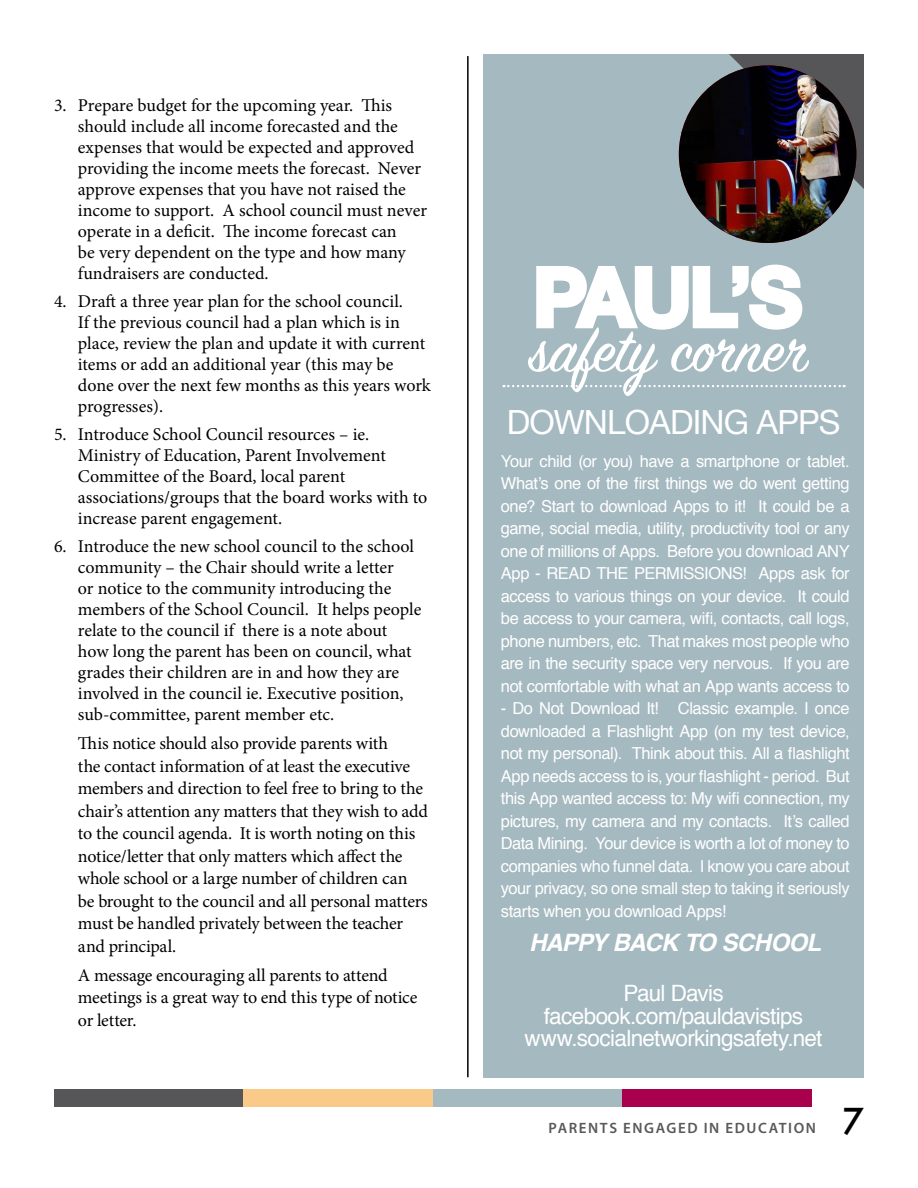
<style>
.page{position:relative;width:918px;height:1188px;background:#fff}
.page>*{position:absolute;margin:0;border:0;box-sizing:border-box;transform-origin:0 0}
.t1{font:700 80.55px "Helvetica Neue";color:#fff}
.t2{font:68.85px "Sign Painter House Script";color:#fff}
.t3{font:500 34.95px "Futura";color:#000}
.t4{font:33.3px "Helvetica Neue";letter-spacing:-.025em;color:#fff}
.t5{font:italic 700 24px "Helvetica";letter-spacing:-.035em;color:#fff}
.t6{font:22.5px/22.5px "Helvetica";letter-spacing:-.03em;color:#fff;text-align:center}
.t7{font:18px/21px "Minion Pro";letter-spacing:-.005em;color:#000}
.t8{font:16.5px/22.5px "Helvetica";letter-spacing:-.025em;color:#fff;text-align:justify}
.t9{font:600 15px "Myriad Pro";letter-spacing:.105em;color:#58595b}
</style>
<div class="page">
<div style="left:54px;top:1090px;width:190px;height:17px;background:#565658"></div>
<div style="left:433px;top:1090px;width:190px;height:17px;background:#a5b9c0"></div>
<div style="left:623px;top:1090px;width:189px;height:17px;background:#a8004d"></div>
<div style="left:244px;top:1090px;width:189px;height:17px;background:#faca88"></div>
<div style="left:483px;top:54px;width:381px;height:1023px;background:#a5b9c0"></div>
<hr style="left:467px;top:56px;width:2px;height:1021px;background:#000">
<svg style="left:729px;top:54px;width:135px;height:135px;background:#59595c"></svg>
<svg style="left:504px;top:385px;width:341px;height:2px"></svg>
<img style="left:679px;top:65px;width:177px;height:178px;border-radius:89px">
<svg style="left:536px;top:264px;width:267px;height:66px"></svg>
<p class="t7" style="left:78px;top:95px;width:351px;text-indent:-24px">3. Prepare budget for the upcoming year. This should include all income forecasted and the expenses that would be expected and approved providing the income meets the forecast. Never approve expenses that you have not raised the income to support. A school council must never operate in a deficit. The income forecast can<br>be very dependent on the type and how many fundraisers are conducted.</p>
<p class="t7" style="left:78px;top:291px;width:354px;text-indent:-24px">4. Draft a three year plan for the school council.<br>If the previous council had a plan which is in place, review the plan and update it with current items or add an additional year (this may be done over the next few months as this years work progresses).</p>
<p class="t7" style="left:78px;top:424px;width:351px;text-indent:-24px">5. Introduce School Council resources – ie.<br>Ministry of Education, Parent Involvement Committee of the Board, local parent associations/groups that the board works with to increase parent engagement.</p>
<p class="t7" style="left:78px;top:536px;width:345px;text-indent:-24px">6. Introduce the new school council to the school community – the Chair should write a letter<br>or notice to the community introducing the members of the School Council. It helps people relate to the council if there is a note about how long the parent has been on council, what grades their children are in and how they are involved in the council ie. Executive position, sub-committee, parent member etc.</p>
<p class="t7" style="left:78px;top:732px;width:351px;line-height:22.5px">This notice should also provide parents with<br>the contact information of at least the executive members and direction to feel free to bring to the chair’s attention any matters that they wish to add to the council agenda. It is worth noting on this notice/letter that only matters which affect the whole school or a large number of children can be brought to the council and all personal matters must be handled privately between the teacher and principal.</p>
<p class="t7" style="left:78px;top:964px;width:341px;line-height:22.5px">A message encouraging all parents to attend meetings is a great way to end this type of notice or letter.</p>
<h1 class="t1" style="left:533px;top:247px;width:270px">PAUL’S</h1>
<h2 class="t2" style="left:529px;top:308px;width:284px">safety corner</h2>
<h3 class="t4" style="left:507px;top:398px;width:335px">DOWNLOADING APPS</h3>
<p class="t8" style="left:501px;top:450px;width:350px">Your child (or you) have a smartphone or tablet.<br>What’s one of the first things we do went getting one? Start to download Apps to it! It could be a game, social media, utility, productivity tool or any one of millions of Apps. Before you download ANY App - READ THE PERMISSIONS! Apps ask for access to various things on your device. It could be access to your camera, wifi, contacts, call logs, phone numbers, etc. That makes most people who are in the security space very nervous. If you are not comfortable with what an App wants access to</p>
<p class="t8" style="left:501px;top:698px;width:350px">- Do Not Download It! Classic example. I once downloaded a Flashlight App (on my test device, not my personal). Think about this. All a flashlight App needs access to is, your flashlight - period. But this App wanted access to: My wifi connection, my pictures, my camera and my contacts. It’s called Data Mining. Your device is worth a lot of money to companies who funnel data. I know you care about your privacy, so one small step to taking it seriously starts when you download Apps!</p>
<h3 class="t5" style="left:529px;top:923px;width:293px">HAPPY BACK TO SCHOOL</h3>
<p class="t6" style="left:525px;top:983px;width:299px">Paul Davis facebook.com/pauldavistips www.socialnetworkingsafety.net</p>
<p class="t9" style="left:549px;top:1118px;width:269px">PARENTS ENGAGED IN EDUCATION</p>
<h3 class="t3" style="left:842px;top:1097px;width:23px">7</h3>
</div>
